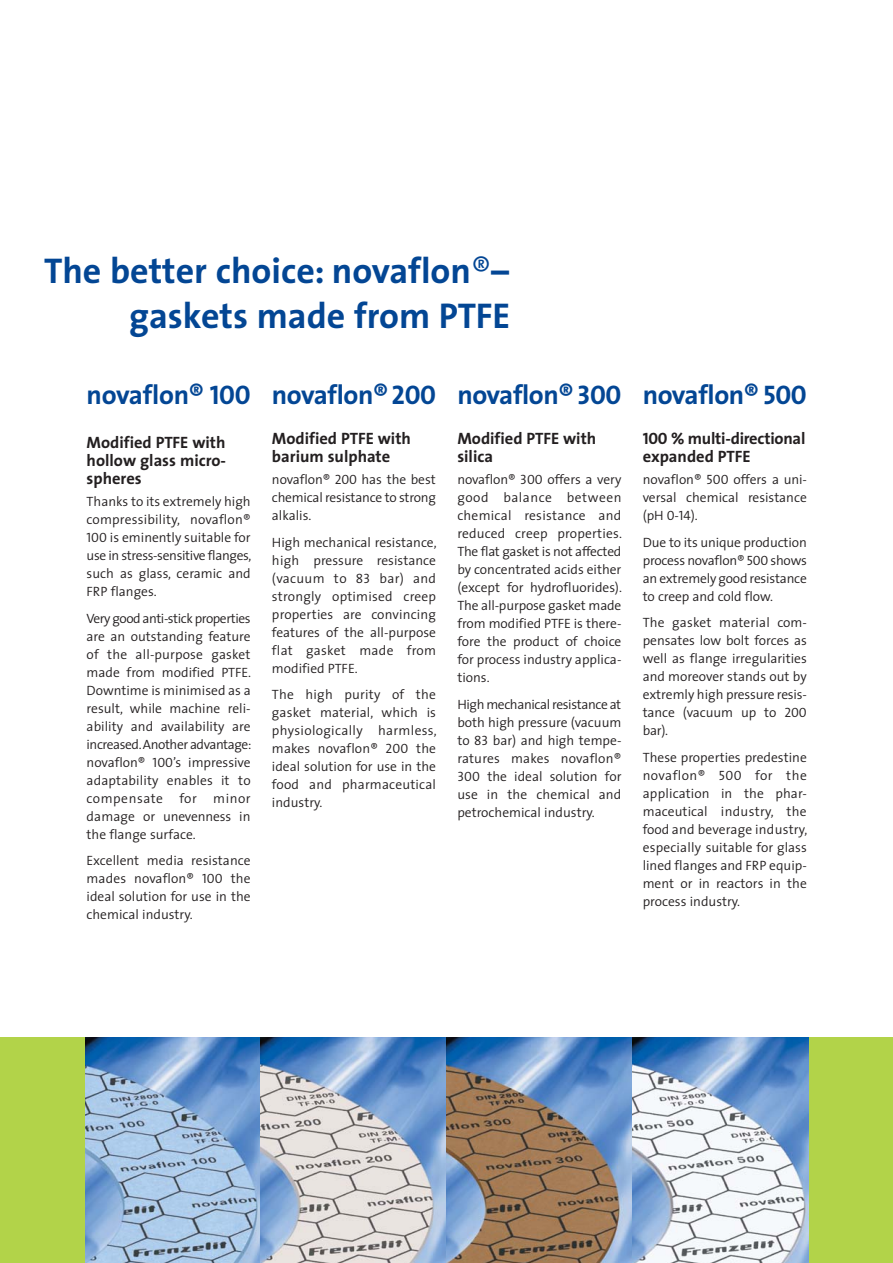
<style>
.page{position:relative;width:893px;height:1263px;background:#fff}
.page>*{position:absolute;margin:0;border:0;box-sizing:border-box;transform-origin:0 0}
.t1{font:700 36px/45px "The Sans";color:#034694;text-align:right}
.t2{font:700 27px "The Sans";letter-spacing:-.015em;color:#034694}
.t3{font:700 16.5px/18px "The Sans";color:#231f20}
.t4{font:300 13.5px/18px "The Sans";color:#231f20;text-align:justify}
.s1{font-weight:300}
.s2{font-family:"The Sans Bold Caps";font-weight:400}
.s3{font-family:"The Sans Semi Light Caps";font-weight:400}
</style>
<div class="page">
<div style="left:0;top:1037px;width:892px;height:226px;background:#b2d349"></div>
<img style="left:85px;top:1037px;width:176px;height:226px">
<svg style="left:261px;top:1037px;width:185px;height:226px"></svg>
<img style="left:446px;top:1037px;width:186px;height:226px">
<img style="left:632px;top:1037px;width:176px;height:226px">
<h1 class="t1" style="left:44px;top:249px;width:467px">The better choice: novaflon<span class="s1">®</span>– gaskets made from PTFE</h1>
<h2 class="t2" style="left:87px;top:381px;width:166px">novaflon® <span class="s2">100</span></h2>
<p class="t3" style="left:87px;top:434px;width:141px;text-align:justify">Modified PTFE with hollow glass micro&shy;spheres</p>
<p class="t4" style="left:87px;top:494px;width:166px">Thanks to its extremely high compressibility, novaflon® <span class="s3">100</span> is eminent ly suitable for use in stress-sensitive flanges, such as glass, ceramic and FRP flanges.</p>
<p class="t4" style="left:87px;top:610px;width:166px">Very good anti-stick properties are an outstanding feature of the all-purpose gasket made from modified PTFE.<br>Downtime is mini mised as a result, while machine reli&shy;abil ity and availability are in creased. Another ad van tage: novaflon® <span class="s3">100</span>’s impressive adaptability enables it to com pensate for minor damage or unevenness in the flange surface.</p>
<p class="t4" style="left:87px;top:853px;width:166px">Excellent media resistance mades novaflon® <span class="s3">100</span> the ideal solution for use in the chemical industry.</p>
<h2 class="t2" style="left:272px;top:381px;width:166px">novaflon® <span class="s2">200</span></h2>
<p class="t3" style="left:272px;top:430px;width:140px">Modified PTFE with barium sulphate</p>
<p class="t4" style="left:272px;top:471px;width:166px">novaflon® <span class="s3">200</span> has the best chemical resistance to strong alkalis.</p>
<p class="t4" style="left:272px;top:534px;width:166px">High mechanical resistance, high pressure resistance (vacuum to <span class="s3">83</span> bar) and strongly optimised creep properties are convincing features of the all-purpose flat gasket made from modified PTFE.</p>
<p class="t4" style="left:272px;top:686px;width:166px">The high purity of the gasket material, which is physiologically harmless, makes novaflon® <span class="s3">200</span> the ideal solution for use in the food and pharmaceutical industry.</p>
<h2 class="t2" style="left:457px;top:381px;width:166px">novaflon® <span class="s2">300</span></h2>
<p class="t3" style="left:457px;top:430px;width:140px">Modified PTFE with silica</p>
<p class="t4" style="left:457px;top:471px;width:166px">novaflon® <span class="s3">300</span> offers a very good balance between chemical re sistance and reduced creep properties.<br>The flat gasket is not affected by concentrated acids either (except for hydrofluorides).<br>The all-purpose gasket made from modified PTFE is there&shy;fore the product of choice for process industry applica&shy;tions.</p>
<p class="t4" style="left:457px;top:696px;width:166px">High mechanical resistance at both high pressure (vacuum to <span class="s3">83</span> bar) and high tempe&shy;ratures makes novaflon® <span class="s3">300</span> the ideal solution for use in the chemical and petro chemical industry.</p>
<h2 class="t2" style="left:642px;top:381px;width:166px">novaflon® <span class="s2">500</span></h2>
<p class="t3" style="left:642px;top:430px;width:164px"><span class="s2">100</span> % multi-directional expanded PTFE</p>
<p class="t4" style="left:642px;top:471px;width:166px">novaflon® <span class="s3">500</span> offers a uni&shy;versal chemical resistance (pH <span class="s3">0-14</span>).</p>
<p class="t4" style="left:642px;top:534px;width:166px">Due to its unique production process novaflon® <span class="s3">500</span> shows an extremely good resistance to creep and cold flow.</p>
<p class="t4" style="left:642px;top:614px;width:166px">The gasket material com&shy;pensates low bolt forces as well as flange irregularities and moreover stands out by extremly high pressure resis&shy;tance (vacuum up to <span class="s3">200 </span>bar).</p>
<p class="t4" style="left:642px;top:749px;width:166px">These properties predestine novaflon® <span class="s3">500</span> for the application in the phar&shy;maceutical industry, the food and beverage industry, especially suitable for glass lined flanges and FRP equip&shy;ment or in reactors in the process industry.</p>
</div>
